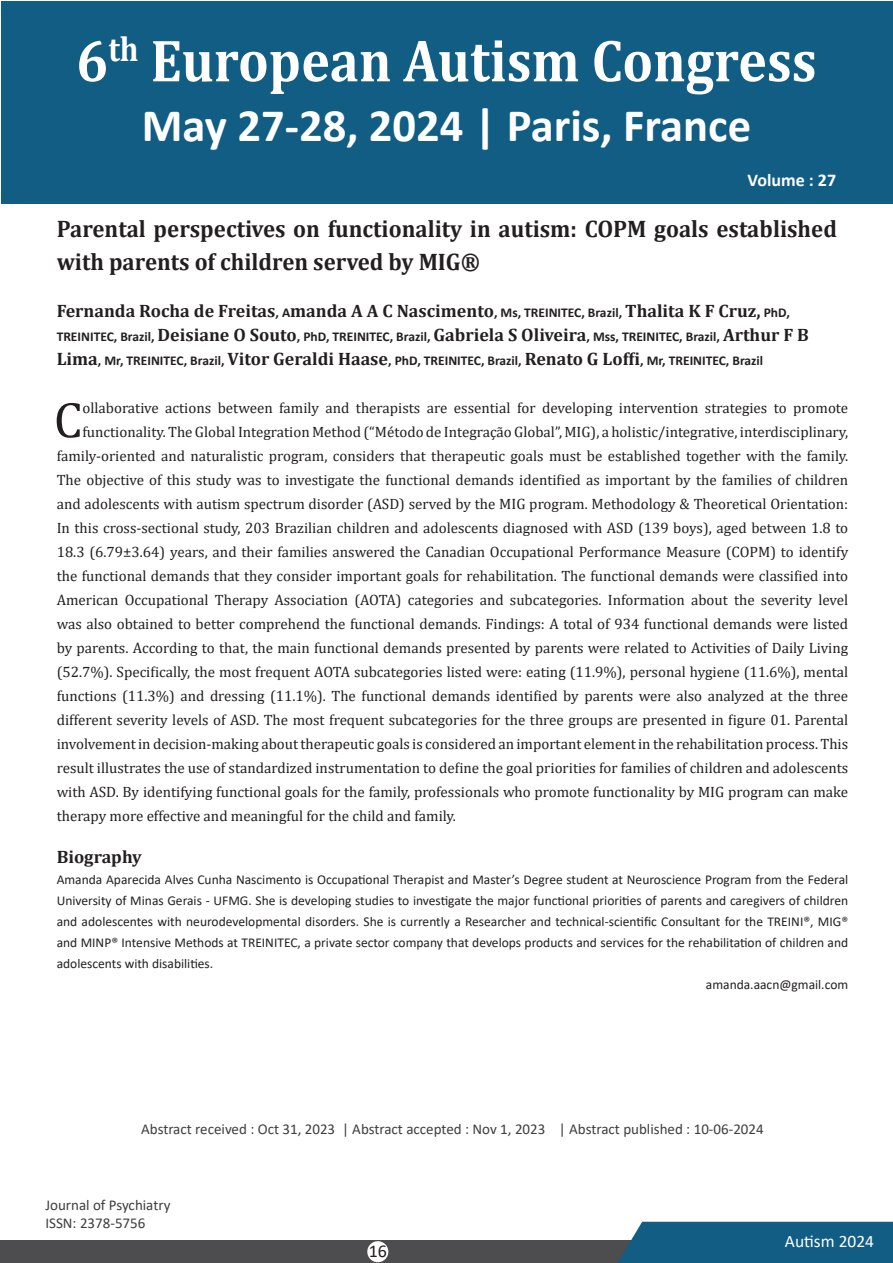
<style>
.page{position:relative;width:893px;height:1263px;background:#fff}
.page>*{position:absolute;margin:0;border:0;box-sizing:border-box;transform-origin:0 0}
.t1{font:700 60.15px "Cambria";color:#fff;scale:.9 1}
.t2{font:51px "Cambria";color:#231f20}
.t3{font:700 46.65px "Calibri";color:#fff}
.t4{font:700 24px/33px "Cambria";color:#231f20;scale:.95 1}
.t5{font:700 18px "Cambria";color:#231f20}
.t6{font:700 18px "Calibri";color:#fff}
.t7{font:18px "Calibri";color:#231f20}
.t8{font:17.4px "Calibri";color:#fff}
.t9{font:15px "Cambria";color:#231f20}
.t10{font:15px/18px "Calibri";color:#3e3e3f}
.t11{font:13.5px/21px "Calibri";color:#231f20;text-align:justify}
.t12{font:700 13.5px/24px "Calibri";color:#231f20}
.s1{font-family:"Calibri";font-size:13.5px}
.s2{font-family:"Cambria";font-size:18px}
</style>
<div class="page">
<div style="left:1px;top:1px;width:891px;height:202px;background:#115d84"></div>
<div style="left:0;top:1240px;width:668px;height:23px;background:#4d4d4f"></div>
<div style="left:617px;top:1222px;width:276px;height:41px;background:#115d84"></div>
<div style="left:367px;top:1241px;width:21px;height:21px;background:#fff;border-radius:50%"></div>
<h1 class="t1" style="left:76px;top:18px;width:824px">6<sup>th</sup> European Autism Congress</h1>
<h3 class="t3" style="left:142px;top:93px;width:611px">May 27-28, 2024 | Paris, France</h3>
<p class="t6" style="left:748px;top:168px;width:90px">Volume : 27</p>
<p class="t4" style="left:57px;top:211px;width:823px">Parental perspectives on functionality in autism: COPM goals established with parents of children served by MIG®</p>
<p class="t5" style="left:57px;top:298px;width:735px">Fernanda Rocha de Freitas<span class="s1">, A</span>manda A A C Nascimento<span class="s1">, Ms, TREINITEC, Brazil,</span> Thalita K F Cruz, <span class="s1">PhD,</span></p>
<p class="t12" style="left:57px;top:325px;width:754px">TREINITEC, Brazil, <span class="s2">Deisiane O Souto</span>, PhD, TREINITEC, Brazil, <span class="s2">Gabriela S Oliveira</span>, Mss, TREINITEC, Brazil, <span class="s2">Arthur F B<br>Lima</span>, Mr, TREINITEC, Brazil, <span class="s2">Vitor Geraldi Haase</span>, PhD, TREINITEC, Brazil, <span class="s2">Renato G Loffi</span>, Mr, TREINITEC, Brazil</p>
<p class="t2" style="left:54px;top:390px;width:30px">C</p>
<p class="t9" style="left:82px;top:399px;width:767px">ollaborative actions between family and therapists are essential for developing intervention strategies to promote</p>
<p class="t9" style="left:82px;top:423px;width:767px">functionality. The Global Integration Method (“Método de Integração Global”, MIG), a holistic/integrative, interdisciplinary,</p>
<p class="t9" style="left:57px;top:447px;width:793px">family-oriented and naturalistic program, considers that therapeutic goals must be established together with the family.</p>
<p class="t9" style="left:57px;top:471px;width:793px">The objective of this study was to investigate the functional demands identified as important by the families of children</p>
<p class="t9" style="left:57px;top:495px;width:793px">and adolescents with autism spectrum disorder (ASD) served by the MIG program. Methodology &amp; Theoretical Orientation:</p>
<p class="t9" style="left:57px;top:519px;width:793px">In this cross-sectional study, 203 Brazilian children and adolescents diagnosed with ASD (139 boys), aged between 1.8 to</p>
<p class="t9" style="left:57px;top:543px;width:793px">18.3 (6.79±3.64) years, and their families answered the Canadian Occupational Performance Measure (COPM) to identify</p>
<p class="t9" style="left:57px;top:567px;width:793px">the functional demands that they consider important goals for rehabilitation. The functional demands were classified into</p>
<p class="t9" style="left:57px;top:591px;width:793px">American Occupational Therapy Association (AOTA) categories and subcategories. Information about the severity level</p>
<p class="t9" style="left:57px;top:615px;width:793px">was also obtained to better comprehend the functional demands. Findings: A total of 934 functional demands were listed</p>
<p class="t9" style="left:57px;top:639px;width:793px">by parents. According to that, the main functional demands presented by parents were related to Activities of Daily Living</p>
<p class="t9" style="left:57px;top:663px;width:793px">(52.7%). Specifically, the most frequent AOTA subcategories listed were: eating (11.9%), personal hygiene (11.6%), mental</p>
<p class="t9" style="left:57px;top:687px;width:793px">functions (11.3%) and dressing (11.1%). The functional demands identified by parents were also analyzed at the three</p>
<p class="t9" style="left:57px;top:711px;width:793px">different severity levels of ASD. The most frequent subcategories for the three groups are presented in figure 01. Parental</p>
<p class="t9" style="left:57px;top:735px;width:793px">involvement in decision-making about therapeutic goals is considered an important element in the rehabilitation process. This</p>
<p class="t9" style="left:57px;top:759px;width:793px">result illustrates the use of standardized instrumentation to define the goal priorities for families of children and adolescents</p>
<p class="t9" style="left:57px;top:783px;width:793px">with ASD. By identifying functional goals for the family, professionals who promote functionality by MIG program can make</p>
<p class="t9" style="left:57px;top:807px;width:401px">therapy more effective and meaningful for the child and family.</p>
<p class="t5" style="left:57px;top:844px;width:87px">Biography</p>
<p class="t11" style="left:57px;top:869px;width:793px">Amanda Aparecida Alves Cunha Nascimento is Occupational Therapist and Master’s Degree student at Neuroscience Program from the Federal University of Minas Gerais - UFMG. She is developing studies to investigate the major functional priorities of parents and caregivers of children and adolescentes with neurodevelopmental disorders. She is currently a Researcher and technical-scientific Consultant for the TREINI®, MIG® and MINP® Intensive Methods at TREINITEC, a private sector company that develops products and services for the rehabilitation of children and adolescents with disabilities.</p>
<p class="t11" style="left:706px;top:974px;width:144px">amanda.aacn@gmail.com</p>
<p class="t10" style="left:141px;top:1119px;width:624px">Abstract received : Oct 31, 2023 | Abstract accepted : Nov 1, 2023 | Abstract published : 10-06-2024</p>
<p class="t10" style="left:45px;top:1196px;width:127px">Journal of Psychiatry<br>ISSN: 2378-5756</p>
<p class="t7" style="left:369px;top:1239px;width:20px">16</p>
<p class="t8" style="left:785px;top:1229px;width:91px">Autism 2024</p>
</div>
